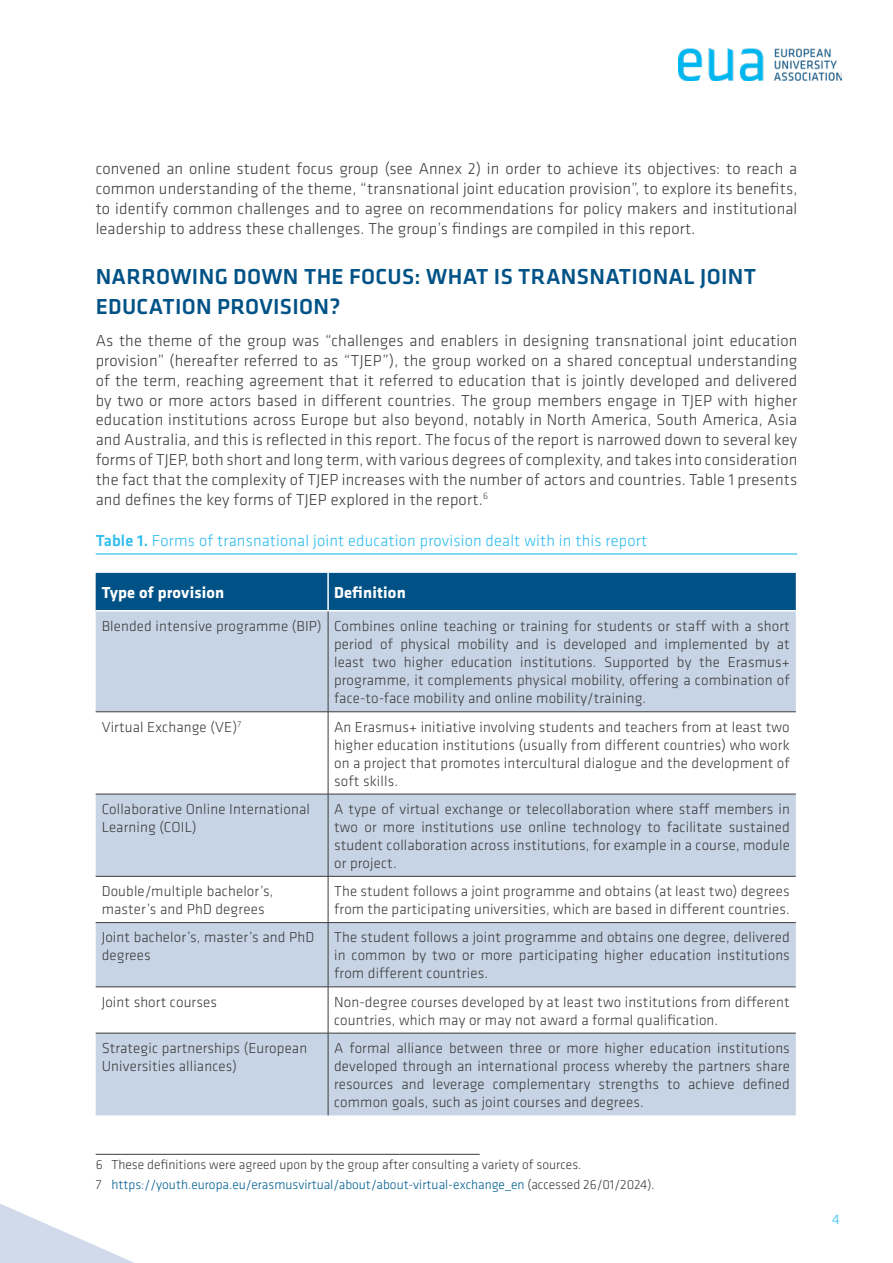
<style>
.page{position:relative;width:893px;height:1263px;background:#fff}
.page>*{position:absolute;margin:0;border:0;box-sizing:border-box;transform-origin:0 0}
.t1{font:500 22.5px/29.2px "Klavika Basic";letter-spacing:.015em;color:#005286}
.t2{font:300 16.5px/19.8px "Klavika Basic";letter-spacing:.01em;color:#3c3c3b;text-align:justify}
.t3{font:300 16.5px "Klavika Basic";letter-spacing:.01em;color:#2ebdef}
.t4{font:700 16.5px "Klavika Basic";letter-spacing:.01em;color:#fff}
.t5{font:300 15px/18px "Klavika Basic";letter-spacing:.01em;color:#3c3c3b}
.t6{font:300 14.25px "Klavika Basic";color:#2ebdef}
.t7{font:300 13.5px/19.2px "Klavika Basic";color:#3c3c3b}
.s1{font-weight:500}
.s2{color:#005e90}
</style>
<div class="page">
<svg style="left:0;top:1204px;width:134px;height:59px"></svg>
<img style="left:679px;top:49px;width:162px;height:32px">
<hr style="left:96px;top:554px;width:701px;height:1px;background:#00b6ed">
<div style="left:96px;top:573px;width:700px;height:37px;background:#005286"></div>
<svg style="left:96px;top:611px;width:700px;height:504px;fill:#c7d4e6"></svg>
<hr style="left:327px;top:573px;width:2px;height:37px;background:#fff">
<hr style="left:328px;top:611px;width:1px;height:101px;background:#3c3c3b">
<hr style="left:96px;top:711px;width:232px;height:1px;background:#3c3c3b">
<hr style="left:328px;top:711px;width:468px;height:1px;background:#3c3c3b">
<hr style="left:328px;top:712px;width:1px;height:82px;background:#3c3c3b">
<hr style="left:96px;top:794px;width:232px;height:1px;background:#3c3c3b">
<hr style="left:328px;top:794px;width:468px;height:1px;background:#3c3c3b">
<hr style="left:328px;top:794px;width:1px;height:82px;background:#3c3c3b">
<hr style="left:96px;top:876px;width:232px;height:1px;background:#3c3c3b">
<hr style="left:328px;top:876px;width:468px;height:1px;background:#3c3c3b">
<hr style="left:328px;top:876px;width:1px;height:46px;background:#3c3c3b">
<hr style="left:96px;top:922px;width:232px;height:1px;background:#3c3c3b">
<hr style="left:328px;top:922px;width:468px;height:1px;background:#3c3c3b">
<hr style="left:328px;top:923px;width:1px;height:64px;background:#3c3c3b">
<hr style="left:96px;top:986px;width:232px;height:1px;background:#3c3c3b">
<hr style="left:328px;top:986px;width:468px;height:1px;background:#3c3c3b">
<hr style="left:328px;top:987px;width:1px;height:46px;background:#3c3c3b">
<hr style="left:96px;top:1033px;width:232px;height:1px;background:#3c3c3b">
<hr style="left:328px;top:1033px;width:468px;height:1px;background:#3c3c3b">
<hr style="left:328px;top:1033px;width:1px;height:82px;background:#3c3c3b">
<hr style="left:96px;top:1154px;width:384px;height:1px;background:#3c3c3b">
<p class="t2" style="left:96px;top:159px;width:703px">convened an online student focus group (see Annex 2) in order to achieve its objectives: to reach a common understanding of the theme, “transnational joint education provision”, to explore its benefits, to identify common challenges and to agree on recommendations for policy makers and institutional leadership to address these challenges. The group’s findings are compiled in this report.</p>
<h1 class="t1" style="left:96px;top:262px;width:662px">NARROWING DOWN THE FOCUS: WHAT IS TRANSNATIONAL JOINT<br>EDUCATION PROVISION?</h1>
<p class="t2" style="left:96px;top:331px;width:703px">As the theme of the group was “challenges and enablers in designing transnational joint education provision” (hereafter referred to as “TJEP”), the group worked on a shared conceptual understanding of the term, reaching agreement that it referred to education that is jointly developed and delivered by two or more actors based in different countries. The group members engage in TJEP with higher education institutions across Europe but also beyond, notably in North America, South America, Asia and Australia, and this is reflected in this report. The focus of the report is narrowed down to several key forms of TJEP, both short and long term, with various degrees of complexity, and takes into consideration the fact that the complexity of TJEP increases with the number of actors and countries. Table 1 presents and defines the key forms of TJEP explored in the report.<sup>6</sup></p>
<p class="t3" style="left:96px;top:530px;width:553px"><span class="s1">Table 1.</span> Forms of transnational joint education provision dealt with in this report</p>
<p class="t4" style="left:102px;top:581px;width:124px">Type of provision</p>
<p class="t4" style="left:334px;top:581px;width:73px">Definition</p>
<p class="t5" style="left:334px;top:617px;width:457px;text-align:justify;text-indent:-232px">Blended intensive programme (BIP) Combines online teaching or training for students or staff with a short period of physical mobility and is developed and implemented by at least two higher education institutions. Supported by the Erasmus+ programme, it complements physical mobility, offering a combination of face-to-face mobility and online mobility/training.</p>
<p class="t5" style="left:102px;top:717px;width:141px">Virtual Exchange (VE)<sup>7</sup></p>
<p class="t5" style="left:334px;top:717px;width:457px;text-align:justify">An Erasmus+ initiative involving students and teachers from at least two higher education institutions (usually from different countries) who work on a project that promotes intercultural dialogue and the development of soft skills.</p>
<p class="t5" style="left:102px;top:800px;width:210px">Collaborative Online International<br>Learning (COIL)</p>
<p class="t5" style="left:334px;top:800px;width:457px;text-align:justify">A type of virtual exchange or telecollaboration where staff members in two or more institutions use online technology to facilitate sustained student collaboration across institutions, for example in a course, module or project.</p>
<p class="t5" style="left:102px;top:882px;width:173px">Double/multiple bachelor’s, master’s and PhD degrees</p>
<p class="t5" style="left:334px;top:882px;width:457px">The student follows a joint programme and obtains (at least two) degrees from the participating universities, which are based in different countries.</p>
<p class="t5" style="left:102px;top:928px;width:214px">Joint bachelor’s, master’s and PhD degrees</p>
<p class="t5" style="left:334px;top:928px;width:457px;text-align:justify">The student follows a joint programme and obtains one degree, delivered in common by two or more participating higher education institutions from different countries.</p>
<p class="t5" style="left:102px;top:992px;width:117px">Joint short courses</p>
<p class="t5" style="left:334px;top:992px;width:457px">Non-degree courses developed by at least two institutions from different countries, which may or may not award a formal qualification.</p>
<p class="t5" style="left:102px;top:1039px;width:207px">Strategic partnerships (European<br>Universities alliances)</p>
<p class="t5" style="left:334px;top:1039px;width:457px;text-align:justify">A formal alliance between three or more higher education institutions developed through an international process whereby the partners share resources and leverage complementary strengths to achieve defined common goals, such as joint courses and degrees.</p>
<p class="t7" style="left:96px;top:1155px;width:561px">6 These definitions were agreed upon by the group after consulting a variety of sources.<br>7 <span class="s2">https://youth.europa.eu/erasmusvirtual/about/about-virtual-exchange_en</span> (accessed 26/01/2024).</p>
<p class="t6" style="left:832px;top:1210px;width:9px">4</p>
</div>
